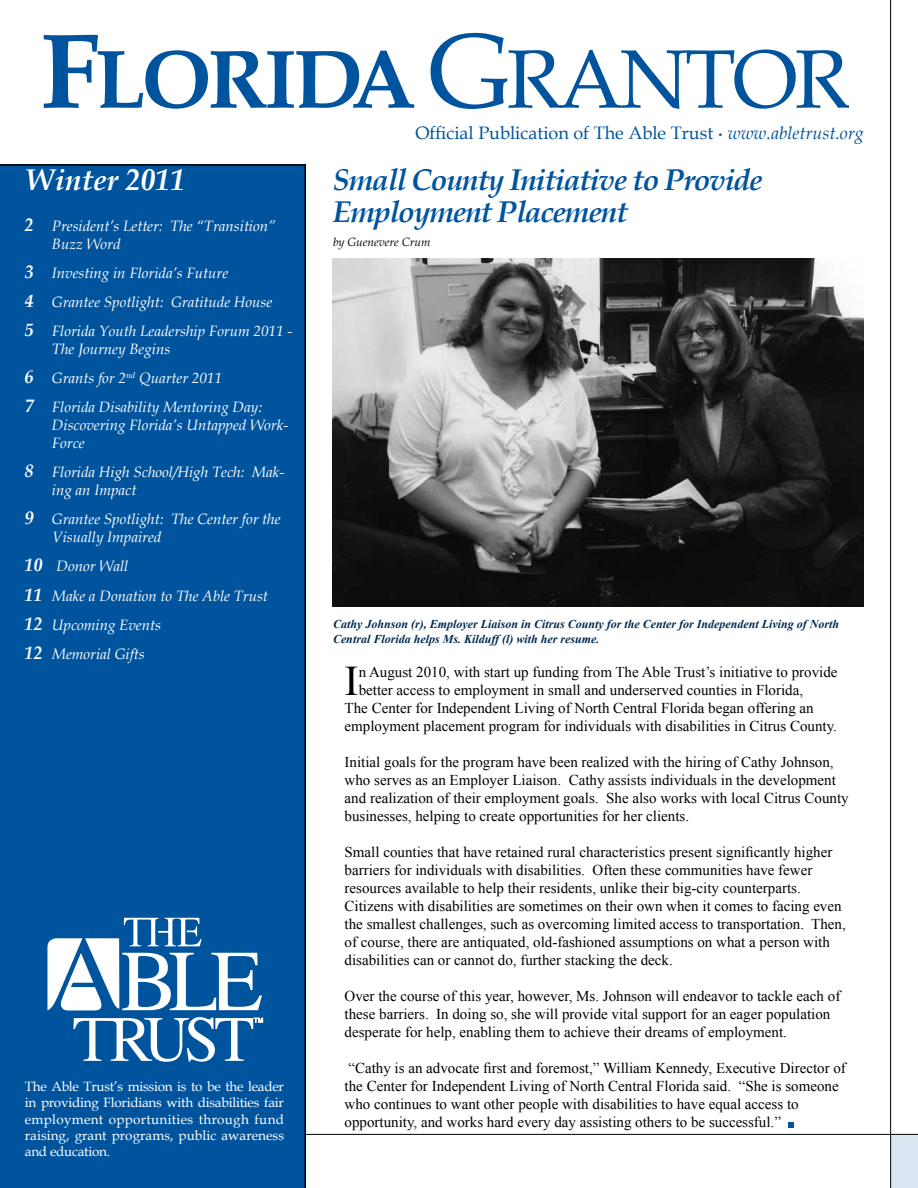
<style>
.page{position:relative;width:918px;height:1188px;background:#fff}
.page>*{position:absolute;margin:0;border:0;box-sizing:border-box;transform-origin:0 0}
.t1{font:700 82.8px "Book Antiqua";letter-spacing:-.04em;color:#00549e}
.t2{font:42.15px "Times New Roman";color:#000}
.t3{font:italic 700 30px/32.4px "Book Antiqua";letter-spacing:-.04em;color:#00549e}
.t4{font:italic 700 30px "Book Antiqua";color:#fff}
.t5{font:18px "Book Antiqua";color:#00549e}
.t6{font:15px/18px "Times New Roman";color:#000}
.t7{font:italic 15px/29.1px "Book Antiqua";color:#fff}
.t8{font:13.5px/16.2px "Book Antiqua";color:#fff;text-align:justify}
.t9{font:italic 700 12px/14.4px "Times New Roman";color:#002a50}
.t10{font:italic 12px "Book Antiqua";color:#000}
.s1{font-size:106.5px}
.s2{font-weight:400;font-size:106.5px}
.s3{font-weight:400}
.s4{font-size:9px}
.s5{font-style:italic}
.s6{font-weight:700;font-size:18px}
</style>
<div class="page">
<div style="left:891px;top:1134px;width:27px;height:54px;background:#d9e5f0"></div>
<hr style="left:0;top:1134px;width:918px;height:1px;background:#000">
<hr style="left:890px;top:0;width:1px;height:1188px;background:#000">
<div style="left:0;top:164px;width:306px;height:1024px;background:#00549e"></div>
<svg style="left:73px;top:1016px;width:190px;height:46px"></svg>
<svg style="left:47px;top:918px;width:215px;height:92px"></svg>
<svg style="left:789px;top:1122px;width:5px;height:5px"></svg>
<img style="left:333px;top:259px;width:531px;height:347px">
<h1 class="t1" style="left:40px;top:23px;width:808px"><span class="s1">F</span>LORIDA <span class="s2">G</span><span class="s3">ranTOR</span></h1>
<p class="t5" style="left:415px;top:121px;width:450px">Official Publication of The Able Trust <span class="s4">•</span> <span class="s5">www.abletrust.org</span></p>
<h3 class="t4" style="left:25px;top:159px;width:162px">Winter 2011</h3>
<h3 class="t3" style="left:333px;top:163px;width:431px">Small County Initiative to Provide<br>Employment Placement</h3>
<p class="t7" style="left:52px;top:216px;width:225px;line-height:18px;text-indent:-27px"><span class="s6">2</span> President’s Letter: The “Transition”<br>Buzz Word</p>
<p class="t7" style="left:25px;top:258px;width:269px"><span class="s6">3</span> Investing in Florida’s Future<br><span class="s6">4</span> Grantee Spotlight: Gratitude House<br><span class="s6">5</span> Florida Youth Leadership Forum 2011 -</p>
<p class="t7" style="left:25px;top:334px;width:239px;text-indent:27px">The Journey Begins<br><span class="s6">6</span> Grants for 2<sup>nd</sup> Quarter 2011<br><span class="s6">7</span> Florida Disability Mentoring Day:</p>
<p class="t7" style="left:52px;top:416px;width:238px;line-height:18px">Discovering Florida’s Untapped Work-<br>Force</p>
<p class="t7" style="left:52px;top:463px;width:234px;line-height:18px;text-indent:-27px"><span class="s6">8</span> Florida High School/High Tech: Mak&shy;ing an Impact</p>
<p class="t7" style="left:52px;top:510px;width:230px;line-height:18px;text-indent:-27px"><span class="s6">9</span> Grantee Spotlight: The Center for the<br>Visually Impaired</p>
<p class="t7" style="left:25px;top:551px;width:245px"><span class="s6">10</span> Donor Wall<br><span class="s6">11</span> Make a Donation to The Able Trust<br><span class="s6">12</span> Upcoming Events<br><span class="s6">12</span> Memorial Gifts</p>
<p class="t10" style="left:333px;top:234px;width:99px">by Guenevere Crum</p>
<p class="t9" style="left:333px;top:617px;width:508px">Cathy Johnson (r), Employer Liaison in Citrus County for the Center for Independent Living of North<br>Central Florida helps Ms. Kilduff (l) with her resume.</p>
<p class="t8" style="left:25px;top:1078px;width:261px">The Able Trust’s mission is to be the leader in providing Floridians with disabilities fair employment opportunities through fund raising, grant programs, public awareness and education.</p>
<h2 class="t2" style="left:345px;top:653px;width:16px">I</h2>
<p class="t6" style="left:359px;top:663px;width:480px">n August 2010, with start up funding from The Able Trust’s initiative to provide</p>
<p class="t6" style="left:359px;top:681px;width:446px">better access to employment in small and underserved counties in Florida,</p>
<p class="t6" style="left:345px;top:699px;width:471px">The Center for Independent Living of North Central Florida began offering an</p>
<p class="t6" style="left:345px;top:717px;width:494px">employment placement program for individuals with disabilities in Citrus County.</p>
<p class="t6" style="left:345px;top:753px;width:506px">Initial goals for the program have been realized with the hiring of Cathy Johnson, who serves as an Employer Liaison. Cathy assists individuals in the development and realization of their employment goals. She also works with local Citrus County businesses, helping to create opportunities for her clients.</p>
<p class="t6" style="left:345px;top:843px;width:503px">Small counties that have retained rural characteristics present significantly higher barriers for individuals with disabilities. Often these communities have fewer resources available to help their residents, unlike their big-city counterparts.<br>Citizens with disabilities are sometimes on their own when it comes to facing even the smallest challenges, such as overcoming limited access to transportation. Then, of course, there are antiquated, old-fashioned assumptions on what a person with disabilities can or cannot do, further stacking the deck.</p>
<p class="t6" style="left:345px;top:987px;width:497px">Over the course of this year, however, Ms. Johnson will endeavor to tackle each of these barriers. In doing so, she will provide vital support for an eager population desperate for help, enabling them to achieve their dreams of employment.</p>
<p class="t6" style="left:345px;top:1059px;width:503px">“Cathy is an advocate first and foremost,” William Kennedy, Executive Director of the Center for Independent Living of North Central Florida said. “She is someone who continues to want other people with disabilities to have equal access to opportunity, and works hard every day assisting others to be successful.”</p>
</div>
